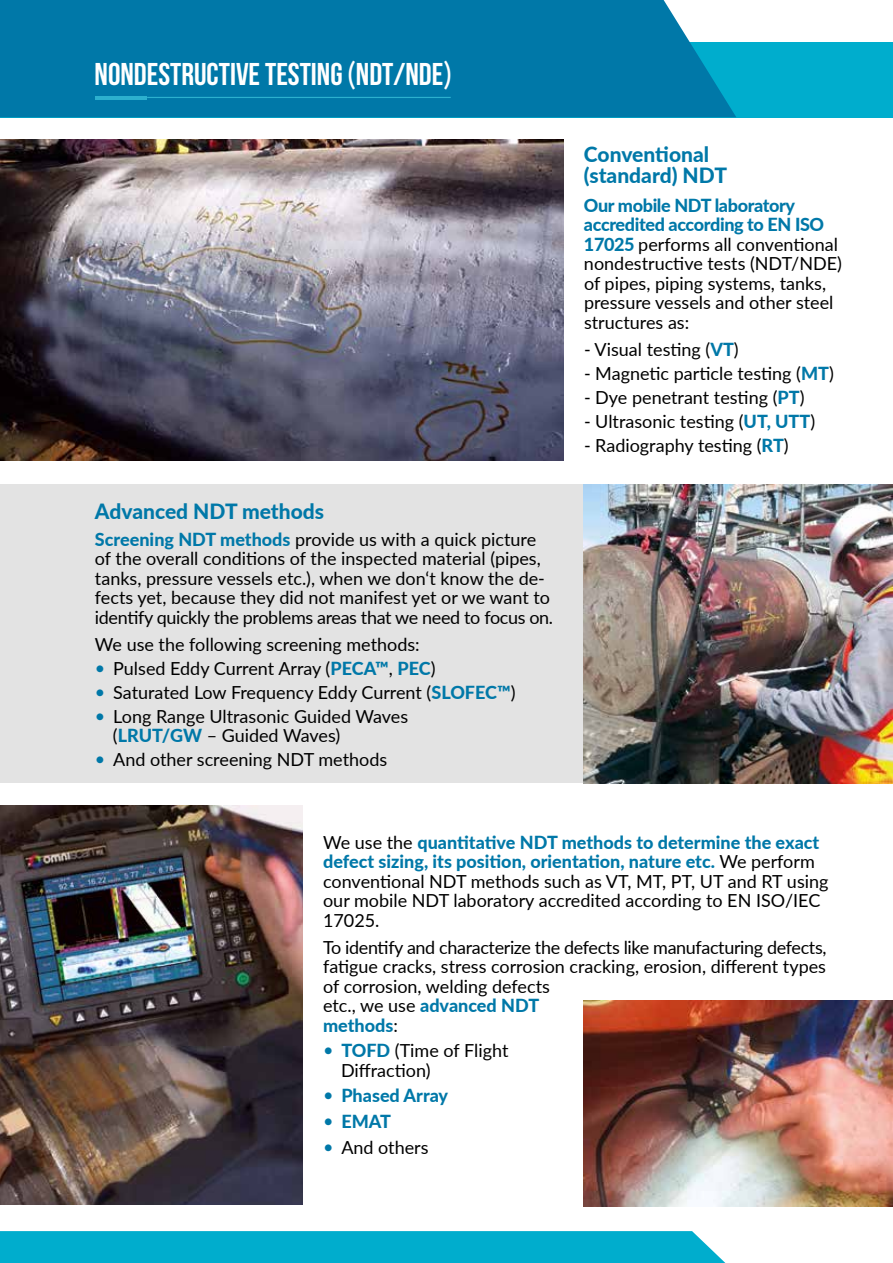
<style>
.page{position:relative;width:893px;height:1263px;background:#fff}
.page>*{position:absolute;margin:0;border:0;box-sizing:border-box;transform-origin:0 0}
.t1{font:700 31.5px "Bebas Neue";color:#fff}
.t2{font:800 21px/21px "Lato";color:#0078a8}
.t3{font:18px/19.5px "Lato";color:#000}
.t4{font:800 18px "Lato";color:#0078a8}
.s1{font-family:"Lato";font-weight:400}
.s2{font-weight:800;color:#0078a8}
.s3{color:#0078a8}
.s4{font-weight:400}
</style>
<div class="page">
<div style="left:0;top:485px;width:893px;height:298px;background:#e3e3e3"></div>
<div style="left:0;top:42px;width:893px;height:75px;background:#00adcd"></div>
<div style="left:0;top:0;width:736px;height:117px;background:#0078a8"></div>
<div style="left:0;top:1231px;width:725px;height:32px;background:#00adcd"></div>
<img style="left:584px;top:1001px;width:309px;height:205px">
<img style="left:0;top:806px;width:303px;height:398px">
<img style="left:584px;top:485px;width:309px;height:298px">
<img style="left:0;top:139px;width:563px;height:321px">
<hr style="left:96px;top:96px;width:51px;height:4px;background:#2cb0ce">
<hr style="left:147px;top:97px;width:304px;height:1px;background:#2cb0ce">
<h1 class="t1" style="left:95px;top:57px;width:359px">NONDESTRUCTIVE TESTING <span class="s1">(</span>NDT/NDE<span class="s1">)</span></h1>
<p class="t2" style="left:95px;top:500px;width:231px">Advanced NDT methods</p>
<p class="t3" style="left:95px;top:529px;width:460px"><span class="s2">Screening NDT methods</span> provide us with a quick picture of the overall conditions of the inspected material (pipes, tanks, pressure vessels etc.), when we don‘t know the de&shy;fects yet, because they did not manifest yet or we want to identify quickly the problems areas that we need to focus on.</p>
<p class="t3" style="left:95px;top:634px;width:326px">We use the following screening methods:</p>
<p class="t3" style="left:95px;top:658px;width:342px"><span class="s3">•</span> Pulsed Eddy Current Array (<span class="s2">PECA™</span>, <span class="s2">PEC</span>)</p>
<p class="t3" style="left:95px;top:682px;width:422px"><span class="s3">•</span> Saturated Low Frequency Eddy Current (<span class="s2">SLOFEC™</span>)</p>
<p class="t3" style="left:113px;top:706px;width:297px;text-indent:-18px"><span class="s3">•</span> Long Range Ultrasonic Guided Waves (<span class="s2">LRUT/GW</span> – Guided Waves)</p>
<p class="t3" style="left:95px;top:749px;width:294px"><span class="s3">•</span> And other screening NDT methods</p>
<p class="t2" style="left:584px;top:143px;width:145px">Conventional (standard) NDT</p>
<p class="t3" style="left:584px;top:195px;width:259px"><span class="s2">Our mobile NDT laboratory accredited according to EN ISO<br>17025</span> performs all conventional nondestructive tests (NDT/NDE) of pipes, piping systems, tanks, pressure vessels and other steel structures as:</p>
<p class="t3" style="left:584px;top:339px;width:156px">- Visual testing (<span class="s2">VT</span>)</p>
<p class="t3" style="left:584px;top:363px;width:251px">- Magnetic particle testing (<span class="s2">MT</span>)</p>
<p class="t3" style="left:584px;top:387px;width:222px">- Dye penetrant testing (<span class="s2">PT</span>)</p>
<p class="t3" style="left:584px;top:411px;width:233px">- Ultrasonic testing (<span class="s2">UT, UTT</span>)</p>
<p class="t3" style="left:584px;top:435px;width:206px">- Radiography testing (<span class="s2">RT</span>)</p>
<p class="t3" style="left:323px;top:832px;width:507px">We use the <span class="s2">quantitative NDT methods to determine the exact defect sizing, its position, orientation, nature etc.</span> We perform conventional NDT methods such as VT, MT, PT, UT and RT using our mobile NDT laboratory accredited according to EN ISO/IEC 17025.</p>
<p class="t3" style="left:323px;top:937px;width:505px">To identify and characterize the defects like manufacturing defects, fatigue cracks, stress corrosion cracking, erosion, different types of corrosion, welding defects<br>etc., we use <span class="s2">advanced NDT<br>methods</span>:</p>
<p class="t3" style="left:341px;top:1040px;width:169px;text-indent:-18px"><span class="s3">•</span> <span class="s2">TOFD</span> (Time of Flight<br>Diffraction)</p>
<p class="t4" style="left:323px;top:1082px;width:127px"><span class="s4">•</span> Phased Array</p>
<p class="t4" style="left:323px;top:1108px;width:69px"><span class="s4">•</span> EMAT</p>
<p class="t3" style="left:323px;top:1136px;width:107px"><span class="s3">•</span> And others</p>
</div>
